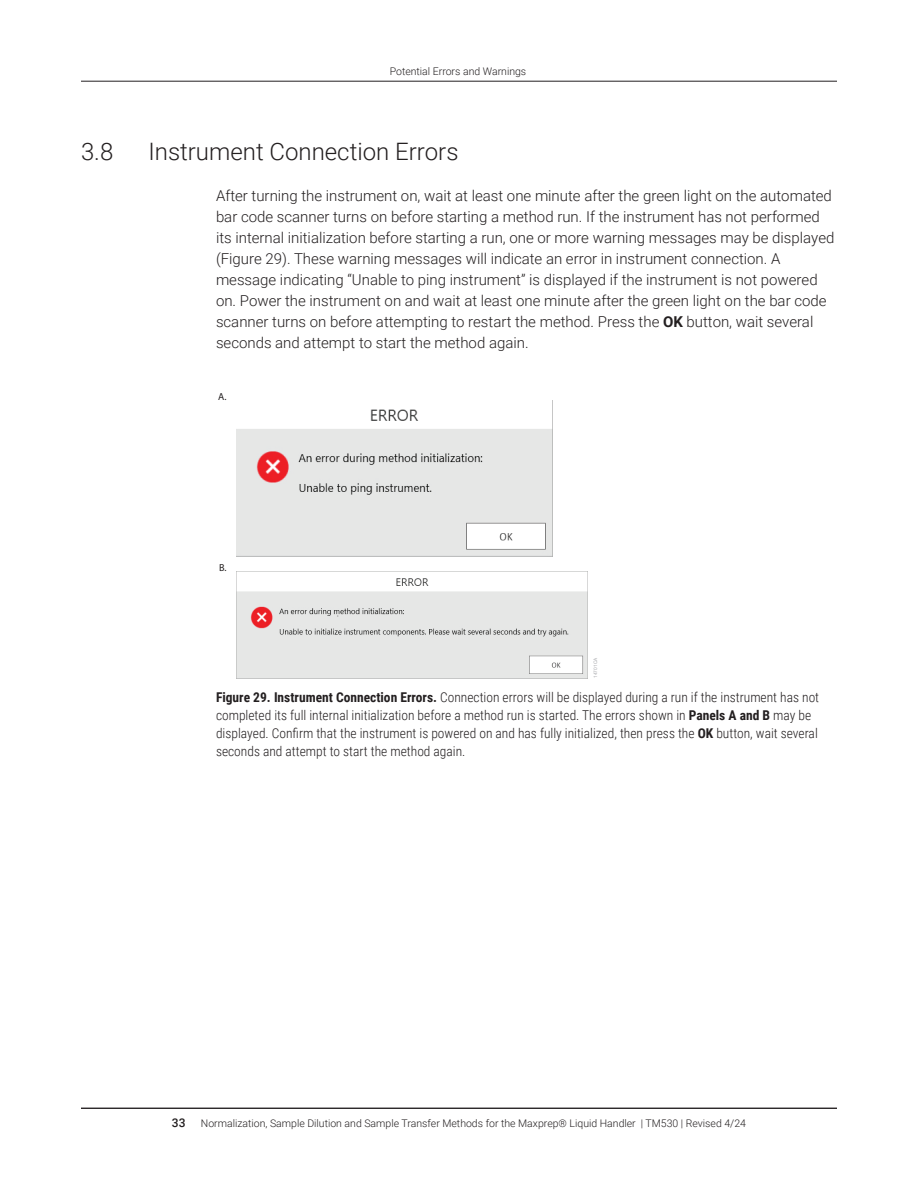
<style>
.page{position:relative;width:918px;height:1188px;background:#fff}
.page>*{position:absolute;margin:0;border:0;box-sizing:border-box;transform-origin:0 0}
.Section_Headers{font:300 24px "Roboto";color:#231f20}
.Body_Copy{font:300 15px/21px "Roboto";color:#231f20}
.t1{font:300 13.5px/18px "Roboto Condensed";color:#231f20}
.t2{font:500 12px "Roboto";color:#231f20}
.t3{font:300 10.5px "Roboto";color:#231f20}
.t4{font:700 condensed 10.2px "Helvetica Neue";color:#231f20}
.t5{font:4.8px "Helvetica Neue";letter-spacing:.02em;color:#a8a9ad}
.s1{font-weight:700}
</style>
<div class="page">
<hr style="left:81px;top:1108px;width:756px;height:1px;background:#231f20">
<hr style="left:81px;top:81px;width:756px;height:1px;background:#231f20">
<img style="left:236px;top:409px;width:316px;height:148px">
<img style="left:237px;top:572px;width:351px;height:107px">
<p class="t3" style="left:390px;top:64px;width:138px">Potential Errors and Warnings</p>
<p class="Section_Headers" style="left:81px;top:135px;width:34px">3.8</p>
<p class="Section_Headers" style="left:149px;top:135px;width:312px">Instrument Connection Errors</p>
<p class="Body_Copy" style="left:216px;top:185px;width:620px">After turning the instrument on, wait at least one minute after the green light on the automated bar code scanner turns on before starting a method run. If the instrument has not performed its internal initialization before starting a run, one or more warning messages may be displayed (Figure 29). These warning messages will indicate an error in instrument connection. A message indicating “Unable to ping instrument” is displayed if the instrument is not powered on. Power the instrument on and wait at least one minute after the green light on the bar code scanner turns on before attempting to restart the method. Press the <span class="s1">OK</span> button, wait several seconds and attempt to start the method again.</p>
<p class="t4" style="left:218px;top:390px;width:10px">A.</p>
<p class="t4" style="left:219px;top:561px;width:9px">B.</p>
<p class="t5" style="left:593px;top:678px;width:22px;rotate:-90deg">14701CA</p>
<p class="t1" style="left:216px;top:688px;width:605px"><span class="s1">Figure 29. Instrument Connection Errors.</span> Connection errors will be displayed during a run if the instrument has not completed its full internal initialization before a method run is started. The errors shown in <span class="s1">Panels A and B</span> may be displayed. Confirm that the instrument is powered on and has fully initialized, then press the <span class="s1">OK</span> button, wait several seconds and attempt to start the method again.</p>
<p class="t2" style="left:172px;top:1114px;width:15px">33</p>
<p class="t3" style="left:201px;top:1116px;width:547px">Normalization, Sample Dilution and Sample Transfer Methods for the Maxprep® Liquid Handler | TM530 | Revised 4/24</p>
</div>
